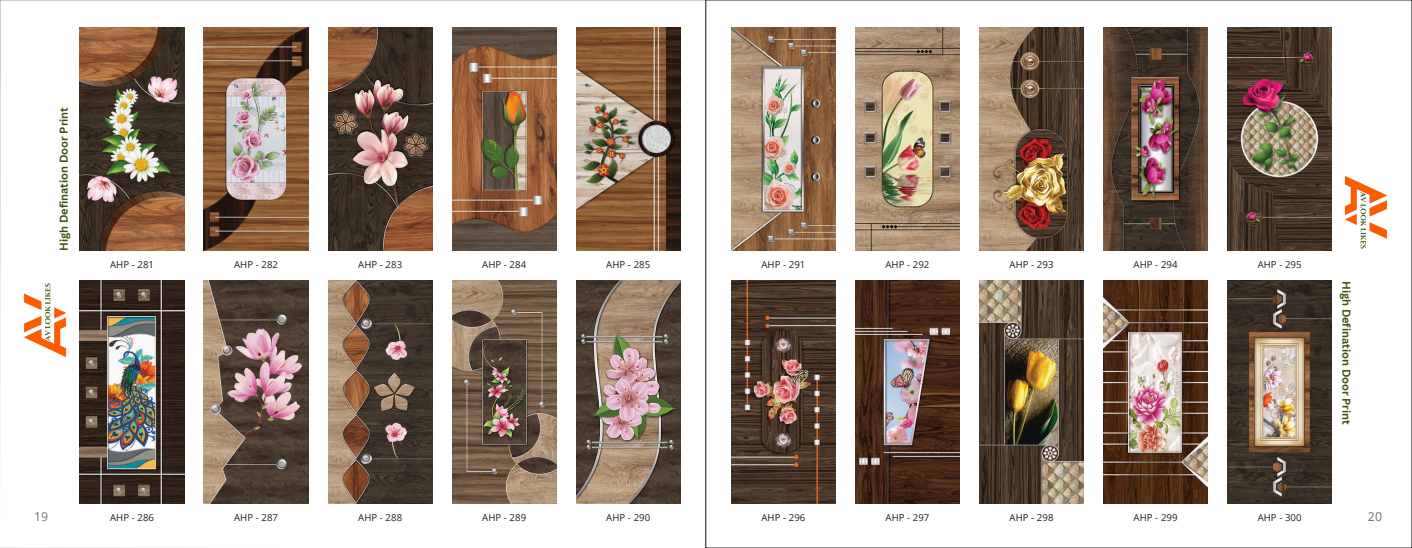
<style>
.page{position:relative;width:1412px;height:548px;background:#fff}
.page>*{position:absolute;margin:0;border:0;box-sizing:border-box;transform-origin:0 0}
.t1{font:12.25px "Open Sans";color:#6d6e70}
.t2{font:700 11.03px "Canva Sans";color:#3c5310}
.t3{font:9.62px "Open Sans";letter-spacing:.005em;color:#231f20}
</style>
<div class="page">
<svg style="left:0;top:0;width:705px;height:548px"></svg>
<img style="left:204px;top:28px;width:104px;height:223px">
<img style="left:576px;top:28px;width:104px;height:223px">
<img style="left:452px;top:28px;width:104px;height:223px">
<img style="left:328px;top:28px;width:104px;height:223px">
<img style="left:80px;top:28px;width:104px;height:223px">
<img style="left:576px;top:281px;width:104px;height:223px">
<img style="left:452px;top:281px;width:104px;height:223px">
<img style="left:328px;top:281px;width:104px;height:223px">
<img style="left:204px;top:281px;width:104px;height:223px">
<img style="left:80px;top:281px;width:104px;height:223px">
<img style="left:1227px;top:28px;width:104px;height:223px">
<img style="left:1103px;top:28px;width:104px;height:223px">
<img style="left:979px;top:28px;width:104px;height:223px">
<img style="left:855px;top:28px;width:104px;height:223px">
<img style="left:731px;top:28px;width:104px;height:223px">
<img style="left:731px;top:281px;width:104px;height:223px">
<img style="left:855px;top:281px;width:104px;height:223px">
<img style="left:979px;top:281px;width:104px;height:223px">
<img style="left:1103px;top:281px;width:104px;height:223px">
<img style="left:1227px;top:281px;width:104px;height:223px">
<img style="left:7px;top:274px;width:77px;height:89px">
<img style="left:1327px;top:170px;width:61px;height:81px">
<p class="t2" style="left:56px;top:251px;width:145px;rotate:-90deg">High Defination Door Print</p>
<p class="t3" style="left:110px;top:258px;width:45px">AHP - 281</p>
<p class="t3" style="left:234px;top:258px;width:45px">AHP - 282</p>
<p class="t3" style="left:358px;top:258px;width:45px">AHP - 283</p>
<p class="t3" style="left:482px;top:258px;width:45px">AHP - 284</p>
<p class="t3" style="left:606px;top:258px;width:45px">AHP - 285</p>
<p class="t3" style="left:761px;top:258px;width:45px">AHP - 291</p>
<p class="t3" style="left:885px;top:258px;width:45px">AHP - 292</p>
<p class="t3" style="left:1009px;top:258px;width:45px">AHP - 293</p>
<p class="t3" style="left:1133px;top:258px;width:45px">AHP - 294</p>
<p class="t3" style="left:1257px;top:258px;width:45px">AHP - 295</p>
<p class="t2" style="left:1354px;top:281px;width:145px;rotate:90deg">High Defination Door Print</p>
<p class="t1" style="left:34px;top:508px;width:16px">19</p>
<p class="t1" style="left:1368px;top:508px;width:16px">20</p>
<p class="t3" style="left:606px;top:511px;width:45px">AHP - 290</p>
<p class="t3" style="left:761px;top:511px;width:45px">AHP - 296</p>
<p class="t3" style="left:1257px;top:511px;width:45px">AHP - 300</p>
<p class="t3" style="left:110px;top:511px;width:45px">AHP - 286</p>
<p class="t3" style="left:234px;top:511px;width:45px">AHP - 287</p>
<p class="t3" style="left:358px;top:511px;width:45px">AHP - 288</p>
<p class="t3" style="left:482px;top:511px;width:45px">AHP - 289</p>
<p class="t3" style="left:885px;top:511px;width:45px">AHP - 297</p>
<p class="t3" style="left:1009px;top:511px;width:45px">AHP - 298</p>
<p class="t3" style="left:1133px;top:511px;width:45px">AHP - 299</p>
</div>
